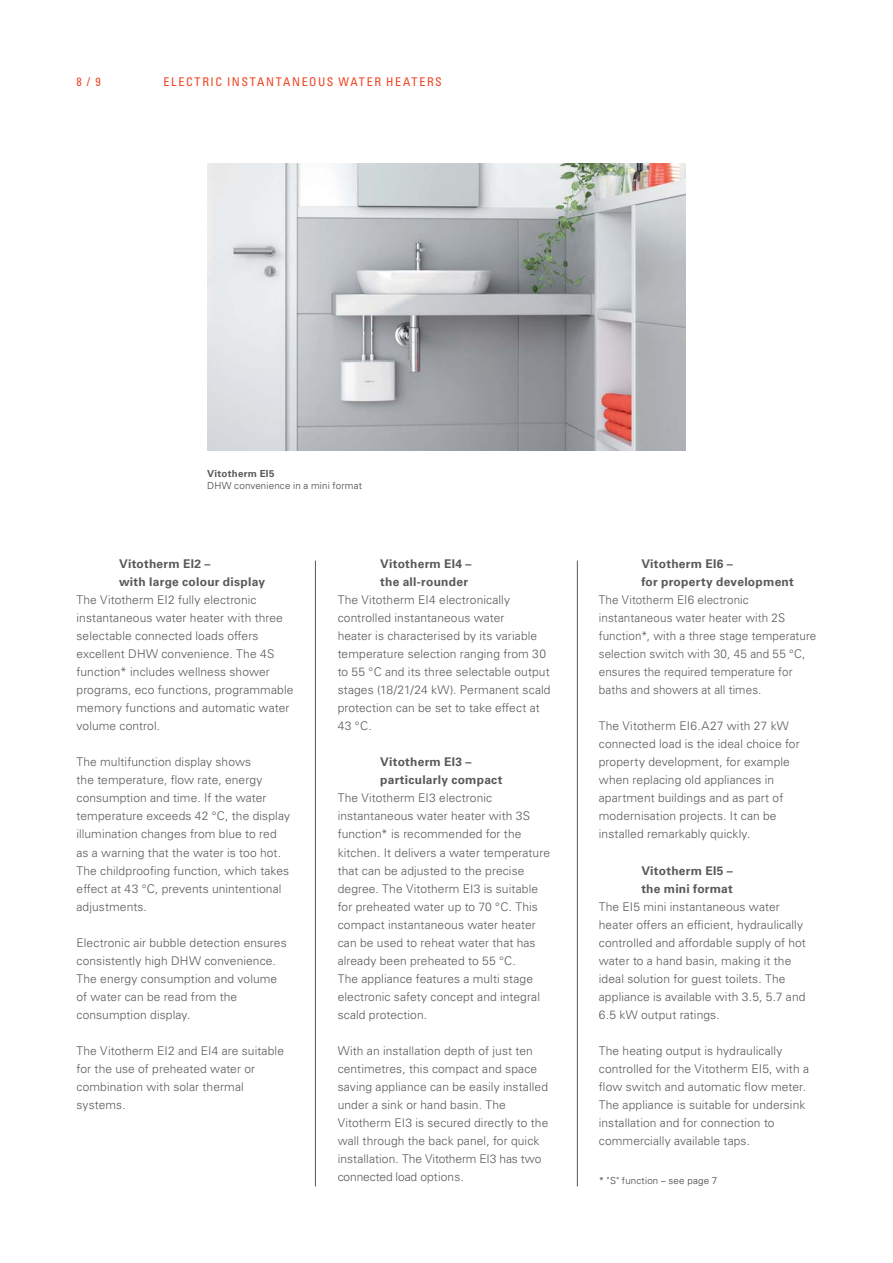
<style>
.page{position:relative;width:893px;height:1263px;background:#fff}
.page>*{position:absolute;margin:0;border:0;box-sizing:border-box;transform-origin:0 0}
.t1{font:300 12px/18px "Univers LTCYR 45";letter-spacing:.01em;color:#58595b}
.t2{font:700 12px/18px "Univers LTCYR 65";letter-spacing:.02em;color:#58595b}
.t3{font:condensed 12px "Univers LTCYR 57";letter-spacing:.13em;color:#ef4423}
.t4{font:300 9.75px "Univers LTCYR 45";letter-spacing:.015em;color:#404041}
.t5{font:700 9.75px "Univers LTCYR 65";letter-spacing:.03em;color:#58595b}
</style>
<div class="page">
<img style="left:207px;top:164px;width:479px;height:287px">
<hr style="left:315px;top:561px;width:1px;height:625px;background:#58595b">
<hr style="left:577px;top:561px;width:1px;height:625px;background:#58595b">
<p class="t3" style="left:77px;top:76px;width:26px">8 / 9</p>
<p class="t3" style="left:164px;top:76px;width:280px">ELECTRIC INSTANTANEOUS WATER HEATERS</p>
<p class="t5" style="left:207px;top:470px;width:69px">Vitotherm EI5</p>
<p class="t4" style="left:207px;top:482px;width:156px">DHW convenience in a mini format</p>
<p class="t2" style="left:119px;top:557px;width:147px">Vitotherm EI2 –<br>with large colour display</p>
<p class="t1" style="left:77px;top:592px;width:218px">The Vitotherm EI2 fully electronic instantaneous water heater with three selectable connected loads offers excellent DHW convenience. The 4S function* includes wellness shower programs, eco functions, programmable memory functions and automatic water volume control.</p>
<p class="t1" style="left:77px;top:754px;width:215px">The multifunction display shows<br>the temperature, flow rate, energy consumption and time. If the water temperature exceeds 42 °C, the display illumination changes from blue to red as a warning that the water is too hot.<br>The childproofing function, which takes effect at 43 °C, prevents unintentional adjustments.</p>
<p class="t1" style="left:77px;top:934px;width:212px">Electronic air bubble detection ensures consistently high DHW convenience.<br>The energy consumption and volume of water can be read from the consumption display.</p>
<p class="t1" style="left:77px;top:1042px;width:209px">The Vitotherm EI2 and EI4 are suitable for the use of preheated water or combination with solar thermal systems.</p>
<p class="t2" style="left:380px;top:557px;width:93px">Vitotherm EI4 – the all-rounder</p>
<p class="t1" style="left:338px;top:592px;width:214px">The Vitotherm EI4 electronically controlled instantaneous water<br>heater is characterised by its variable temperature selection ranging from 30 to 55 °C and its three selectable output stages (18/21/24 kW). Permanent scald protection can be set to take effect at 43 °C.</p>
<p class="t2" style="left:380px;top:755px;width:124px">Vitotherm EI3 – particularly compact</p>
<p class="t1" style="left:338px;top:790px;width:214px">The Vitotherm EI3 electronic instantaneous water heater with 3S function* is recommended for the kitchen. It delivers a water temperature that can be adjusted to the precise degree. The Vitotherm EI3 is suitable for preheated water up to 70 °C. This compact instantaneous water heater can be used to reheat water that has already been preheated to 55 °C.<br>The appliance features a multi stage electronic safety concept and integral scald protection.</p>
<p class="t1" style="left:338px;top:1042px;width:212px">With an installation depth of just ten centimetres, this compact and space saving appliance can be easily installed under a sink or hand basin. The Vitotherm EI3 is secured directly to the wall through the back panel, for quick installation. The Vitotherm EI3 has two connected load options.</p>
<p class="t2" style="left:641px;top:557px;width:154px">Vitotherm EI6 –<br>for property development</p>
<p class="t1" style="left:599px;top:592px;width:219px">The Vitotherm EI6 electronic instantaneous water heater with 2S function*, with a three stage temperature selection switch with 30, 45 and 55 °C, ensures the required temperature for baths and showers at all times.</p>
<p class="t1" style="left:599px;top:718px;width:202px">The Vitotherm EI6.A27 with 27 kW connected load is the ideal choice for property development, for example when replacing old appliances in apartment buildings and as part of modernisation projects. It can be installed remarkably quickly.</p>
<p class="t2" style="left:641px;top:863px;width:93px">Vitotherm EI5 – the mini format</p>
<p class="t1" style="left:599px;top:898px;width:209px">The EI5 mini instantaneous water heater offers an efficient, hydraulically controlled and affordable supply of hot water to a hand basin, making it the ideal solution for guest toilets. The appliance is available with 3.5, 5.7 and 6.5 kW output ratings.</p>
<p class="t1" style="left:599px;top:1042px;width:212px">The heating output is hydraulically controlled for the Vitotherm EI5, with a flow switch and automatic flow meter.<br>The appliance is suitable for undersink installation and for connection to commercially available taps.</p>
<p class="t4" style="left:599px;top:1176px;width:120px">* "S" function – see page 7</p>
</div>
